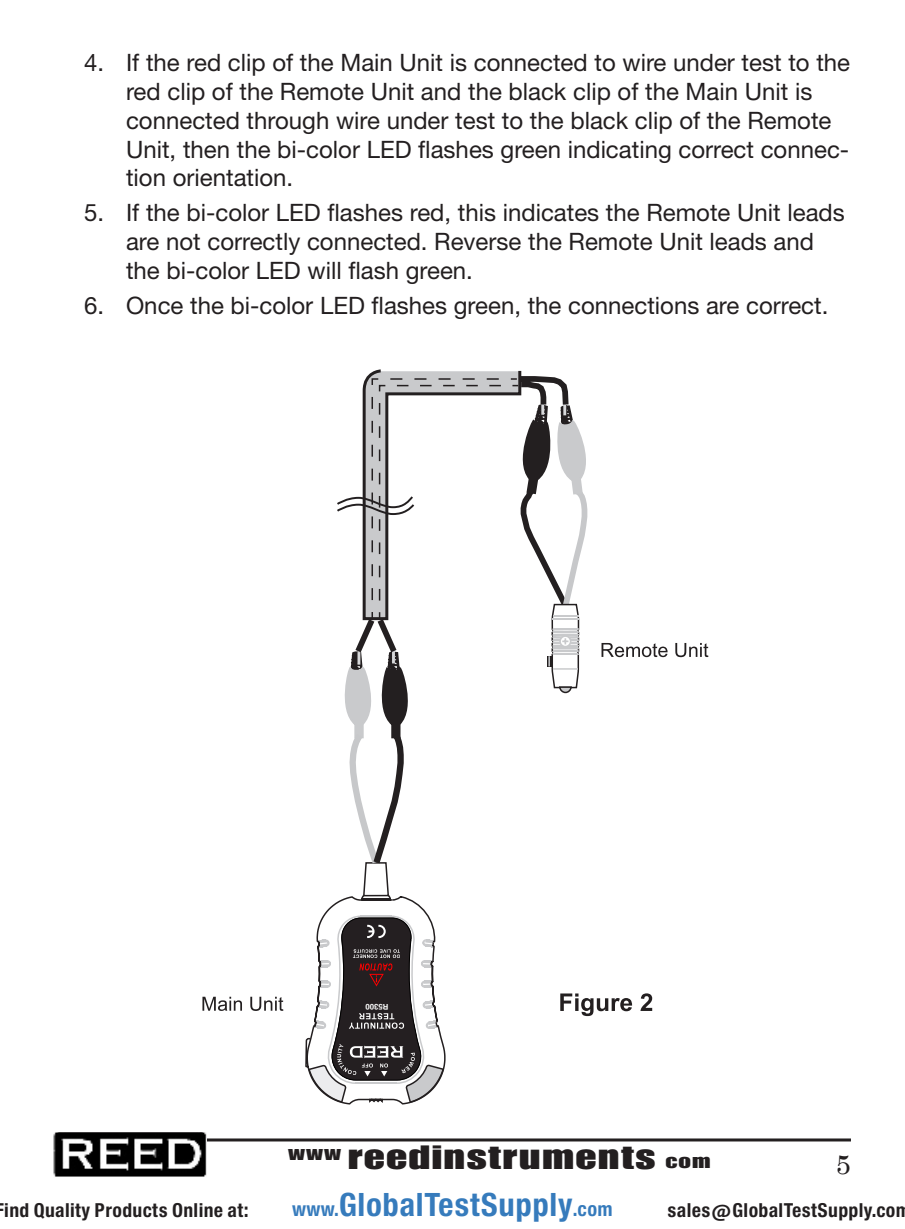
<style>
.page{position:relative;width:905px;height:1229px;background:#fff}
.page>*{position:absolute;margin:0;border:0;box-sizing:border-box;transform-origin:0 0}
.t1{font:33px "Impact LT Std";letter-spacing:.03em;color:#231f20;scale:1.42 1}
.t2{font:30.6px "Europa Gro Nr 2 SBOP Bol Con";letter-spacing:.02em;color:#367bbc}
.t3{font:27px "Century";color:#231f20}
.t4{font:24px/28.8px "Helvetica Neue LT Std";color:#231f20}
.t5{font:18.3px "Europa Gro Nr 2 SBOP Bol Con";letter-spacing:.02em;color:#231f20}
.t6{font:700 7.8px "Helvetica";color:#fff}
.s1{font-size:18.9px}
</style>
<div class="page">
<hr style="left:54px;top:1138px;width:797px;height:3px;background:#231f20">
<img style="left:54px;top:1132px;width:152px;height:45px">
<svg style="left:202px;top:996px;width:40px;height:15px"></svg>
<svg style="left:250px;top:996px;width:33px;height:15px"></svg>
<svg style="left:675px;top:643px;width:33px;height:14px"></svg>
<svg style="left:305px;top:369px;width:362px;height:736px"></svg>
<p class="t4" style="left:126px;top:48px;width:725px;text-indent:-42px">4. If the red clip of the Main Unit is connected to wire under test to the red clip of the Remote Unit and the black clip of the Main Unit is connected through wire under test to the black clip of the Remote Unit, then the bi-color LED flashes green indicating correct connec&shy;tion orientation.</p>
<p class="t4" style="left:126px;top:198px;width:720px;text-indent:-42px">5. If the bi-color LED flashes red, this indicates the Remote Unit leads are not correctly connected. Reverse the Remote Unit leads and the bi-color LED will flash green.</p>
<p class="t4" style="left:84px;top:290px;width:745px">6. Once the bi-color LED flashes green, the connections are correct.</p>
<p class="t6" style="left:388px;top:1013px;width:25px;rotate:-180deg">R5300</p>
<h1 class="t1" style="left:288px;top:1137px;width:299px"><sup>www</sup> reedinstruments <span class="s1">com</span></h1>
<p class="t3" style="left:835px;top:1141px;width:17px">5</p>
<p class="t5" style="left:4px;top:1198px;width:245px">ind Quality Products Online at:</p>
<p class="t2" style="left:292px;top:1186px;width:322px"><span class="s1">www.</span>GlobalTestSupply<span class="s1">.com</span></p>
<p class="t5" style="left:667px;top:1198px;width:244px">sales@GlobalTestSupply.com</p>
</div>
